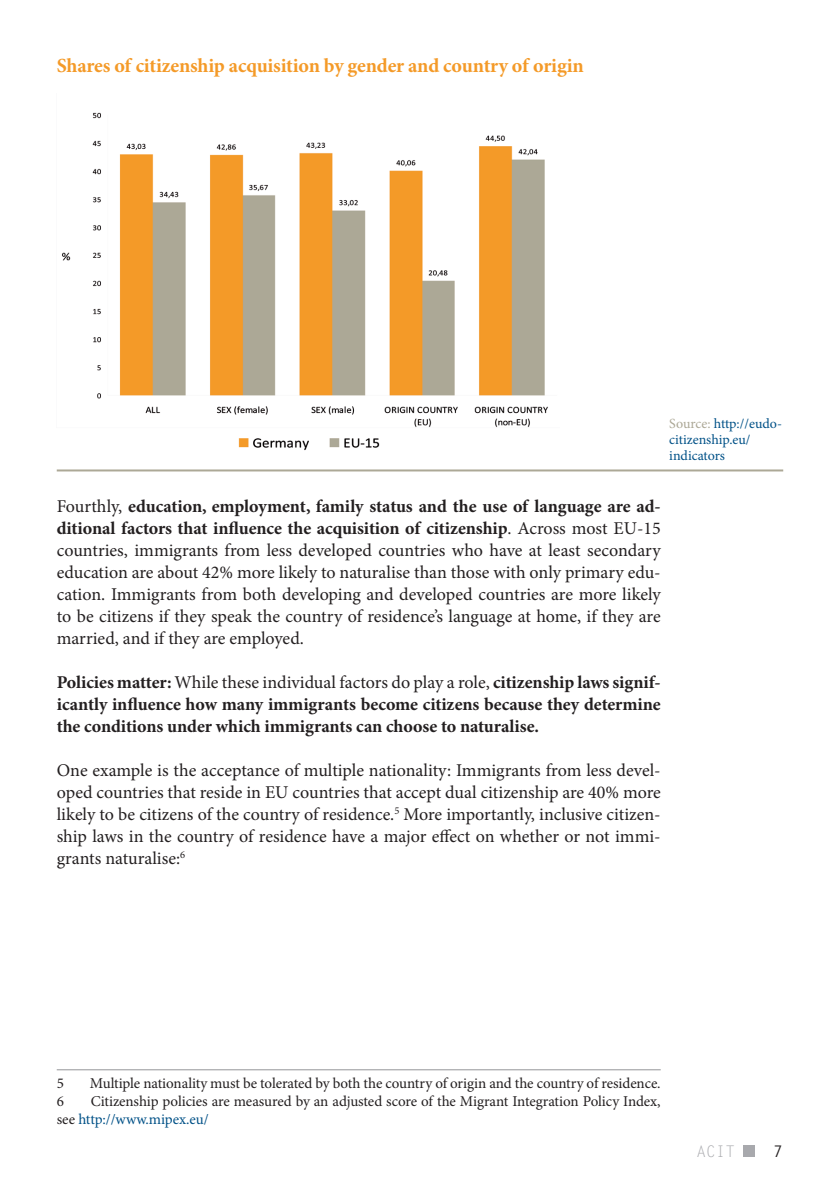
<style>
.page{position:relative;width:840px;height:1191px;background:#fff}
.page>*{position:absolute;margin:0;border:0;box-sizing:border-box;transform-origin:0 0}
.t1{font:700 20px "Minion Pro";letter-spacing:-.01em;color:#f49a28}
.t2{font:18px/22px "Minion Pro";letter-spacing:-.005em;color:#231f20;text-align:justify}
.t3{font:700 18px/22px "Minion Pro";letter-spacing:-.005em;color:#231f20;text-align:justify}
.t4{font:16px "Letter Gothic Std";color:#a8a9ad}
.t5{font:700 16px "Letter Gothic Std";color:#231f20}
.t6{font:15px/18px "Minion Pro";letter-spacing:-.005em;color:#231f20}
.t7{font:14px/16px "Minion Pro";color:#005187}
.s1{color:#aca896}
.s2{font-weight:700}
.s3{font-weight:400}
.s4{color:#005187}
</style>
<div class="page">
<div style="left:743px;top:1145px;width:11px;height:11px;background:#a8a9ad"></div>
<hr style="left:57px;top:1069px;width:603px;height:1px;background:#939598">
<img style="left:62px;top:112px;width:486px;height:339px">
<hr style="left:57px;top:469px;width:725px;height:2px;background:#aca896">
<p class="t1" style="left:57px;top:54px;width:528px">Shares of citizenship acquisition by gender and country of origin</p>
<p class="t7" style="left:669px;top:415px;width:114px"><span class="s1">Source:</span> http://eudo&shy;citizenship.eu/ indicators</p>
<p class="t2" style="left:57px;top:495px;width:605px">Fourthly, <span class="s2">education, employment, family status and the use of language are ad&shy;ditional factors that influence the acquisition of citizenship</span>. Across most EU-15 countries, immigrants from less developed countries who have at least secondary education are about 42% more likely to naturalise than those with only primary edu&shy;cation. Immigrants from both developing and developed countries are more likely to be citizens if they speak the country of residence’s language at home, if they are married, and if they are employed.</p>
<p class="t3" style="left:57px;top:672px;width:605px">Policies matter: <span class="s3">While these individual factors do play a role,</span> citizenship laws signif&shy;icantly influence how many immigrants become citizens because they determine the conditions under which immigrants can choose to naturalise.</p>
<p class="t2" style="left:57px;top:759px;width:605px">One example is the acceptance of multiple nationality: Immigrants from less devel&shy;oped countries that reside in EU countries that accept dual citizenship are 40% more likely to be citizens of the country of residence.<sup>5</sup> More importantly, inclusive citizen&shy;ship laws in the country of residence have a major effect on whether or not immi&shy;grants naturalise:<sup>6</sup></p>
<p class="t6" style="left:57px;top:1074px;width:9px">5</p>
<p class="t6" style="left:90px;top:1074px;width:572px">Multiple nationality must be tolerated by both the country of origin and the country of residence.</p>
<p class="t6" style="left:57px;top:1092px;width:9px">6</p>
<p class="t6" style="left:57px;top:1092px;width:605px;text-indent:34px">Citizenship policies are measured by an adjusted score of the Migrant Integration Policy Index, see <span class="s4">http://www.mipex.eu/</span></p>
<p class="t4" style="left:696px;top:1141px;width:40px">ACIT</p>
<p class="t5" style="left:773px;top:1141px;width:11px">7</p>
</div>
